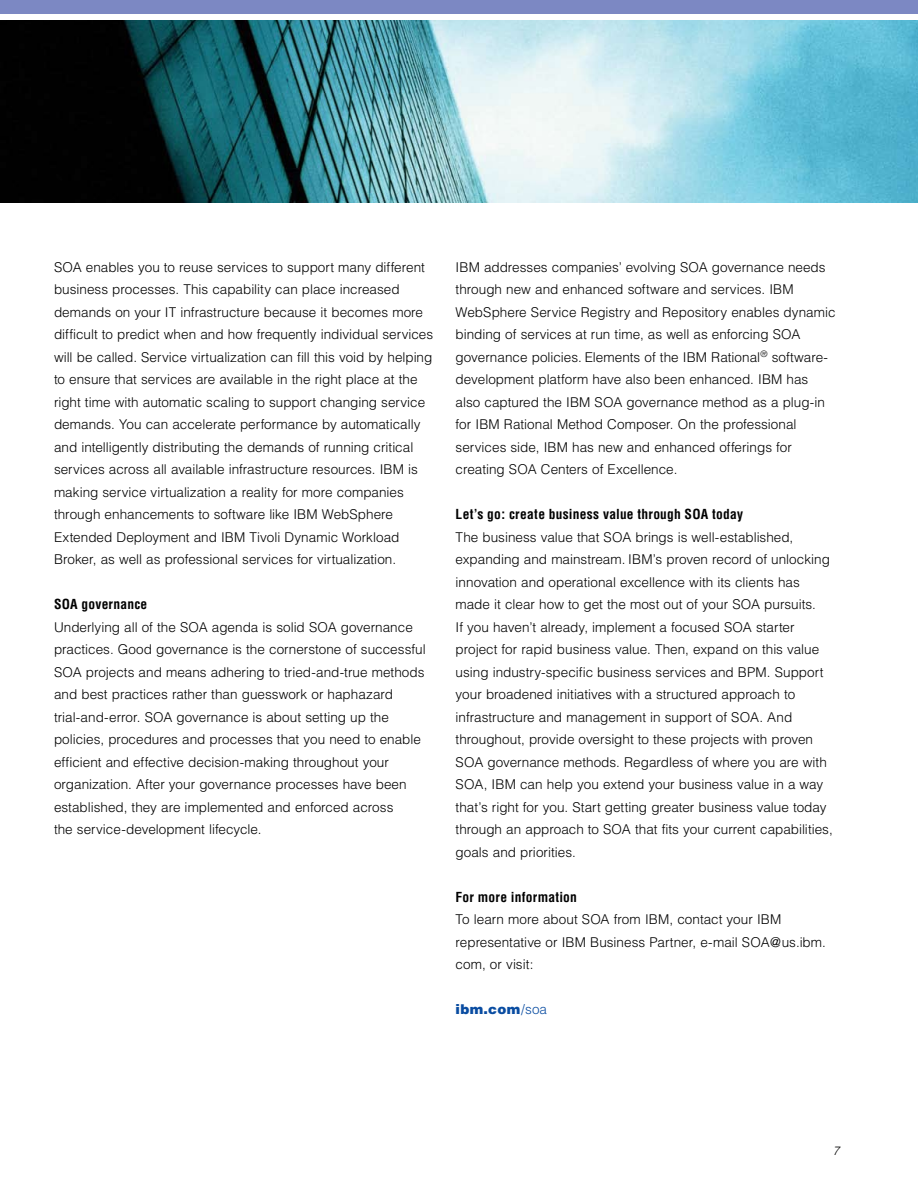
<style>
.page{position:relative;width:918px;height:1188px;background:#fff}
.page>*{position:absolute;margin:0;border:0;box-sizing:border-box;transform-origin:0 0}
.t1{font:300 13.5px/22.5px "Helvetica";color:#000}
.t2{font:700 condensed 13.5px "Helvetica";letter-spacing:.02em;color:#000}
.t3{font:900 13.5px "Helvetica";letter-spacing:.02em;color:#094ca1}
.s1{font-weight:300}
</style>
<div class="page">
<div style="left:0;top:0;width:918px;height:14px;background:#7c88c3"></div>
<img style="left:0;top:20px;width:918px;height:182px">
<p class="t1" style="left:54px;top:256px;width:381px">SOA enables you to reuse services to support many different business processes. This capability can place increased demands on your IT infrastructure because it becomes more difficult to predict when and how frequently individual services will be called. Service virtualization can fill this void by helping to ensure that services are available in the right place at the right time with automatic scaling to support changing service demands. You can accelerate performance by automatically and intelligently distributing the demands of running critical services across all available infrastructure resources. IBM is making service virtualization a reality for more companies through enhancements to software like IBM WebSphere Extended Deployment and IBM Tivoli Dynamic Workload Broker, as well as professional services for virtualization.</p>
<p class="t2" style="left:54px;top:596px;width:95px">SOA governance</p>
<p class="t1" style="left:54px;top:616px;width:373px">Underlying all of the SOA agenda is solid SOA governance practices. Good governance is the cornerstone of successful SOA projects and means adhering to tried-and-true methods and best practices rather than guesswork or haphazard trial-and-error. SOA governance is about setting up the policies, procedures and processes that you need to enable efficient and effective decision-making throughout your organization. After your governance processes have been established, they are implemented and enforced across<br>the service-development lifecycle.</p>
<p class="t1" style="left:456px;top:256px;width:382px">IBM addresses companies’ evolving SOA governance needs through new and enhanced software and services. IBM WebSphere Service Registry and Repository enables dynamic binding of services at run time, as well as enforcing SOA governance policies. Elements of the IBM Rational<sup>®</sup> software&shy;development platform have also been enhanced. IBM has also captured the IBM SOA governance method as a plug-in for IBM Rational Method Composer. On the professional services side, IBM has new and enhanced offerings for creating SOA Centers of Excellence.</p>
<p class="t2" style="left:456px;top:506px;width:289px">Let’s go: create business value through SOA today</p>
<p class="t1" style="left:456px;top:526px;width:379px">The business value that SOA brings is well-established, expanding and mainstream. IBM’s proven record of unlocking innovation and operational excellence with its clients has made it clear how to get the most out of your SOA pursuits.<br>If you haven’t already, implement a focused SOA starter project for rapid business value. Then, expand on this value using industry-specific business services and BPM. Support your broadened initiatives with a structured approach to infrastructure and management in support of SOA. And throughout, provide oversight to these projects with proven SOA governance methods. Regardless of where you are with SOA, IBM can help you extend your business value in a way that’s right for you. Start getting greater business value today through an approach to SOA that fits your current capabilities, goals and priorities.</p>
<p class="t2" style="left:456px;top:888px;width:123px">For more information</p>
<p class="t1" style="left:456px;top:908px;width:372px">To learn more about SOA from IBM, contact your IBM representative or IBM Business Partner, e-mail SOA@us.ibm. com, or visit:</p>
<p class="t3" style="left:456px;top:1001px;width:93px">ibm.com<span class="s1">/soa</span></p>
</div>
